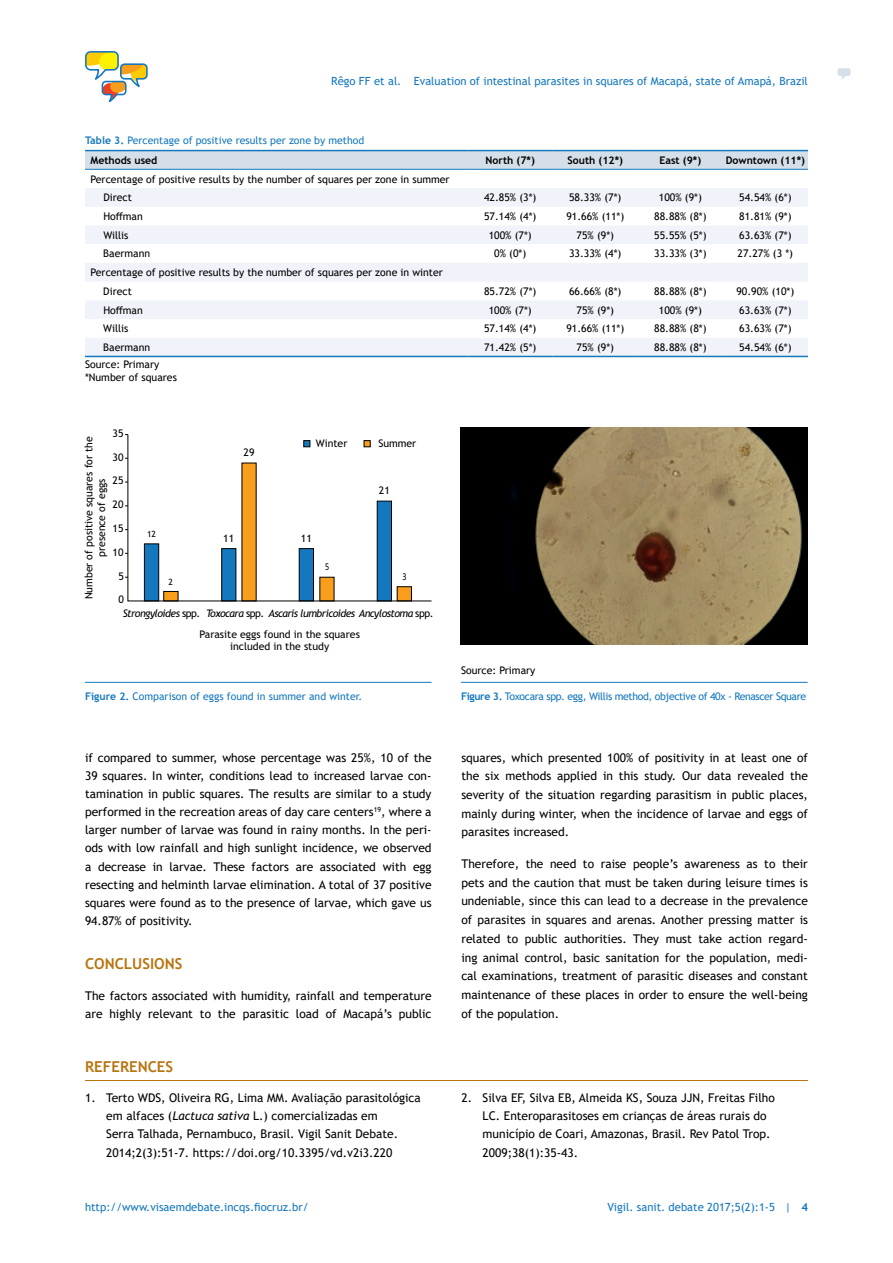
<style>
.page{position:relative;width:893px;height:1263px;background:#fff}
.page>*{position:absolute;margin:0;border:0;box-sizing:border-box;transform-origin:0 0}
.t1{font:700 15px "Trebuchet MS";color:#b87510}
.t2{font:12px/18.8px "Trebuchet MS";color:#000;text-align:justify}
.t3{font:11.25px "Trebuchet MS";color:#1578be}
.t4{font:10.5px/12.6px "Trebuchet MS";color:#000}
.t5{font:10.5px/20px "Trebuchet MS";color:#1578be}
.t6{font:10.5px "Trebuchet MS";letter-spacing:-.035em;color:#1578be}
.t7{font:italic 10.5px "Trebuchet MS";letter-spacing:-.05em;color:#000}
.t8{font:700 10.5px "Trebuchet MS";color:#000}
.t9{font:10.5px "Calibri";color:#000;scale:.78 1}
.t10{font:8.55px "Trebuchet MS";color:#000}
.s1{font-weight:700}
.s2{font-weight:700;color:#000}
.s3{font-style:normal}
.s4{font-style:italic}
</style>
<div class="page">
<svg style="left:85px;top:51px;width:63px;height:51px"></svg>
<svg style="left:837px;top:68px;width:14px;height:11px"></svg>
<hr style="left:85px;top:682px;width:347px;height:1px;background:#1578be">
<svg style="left:127px;top:434px;width:305px;height:168px"></svg>
<img style="left:461px;top:427px;width:347px;height:218px">
<hr style="left:461px;top:682px;width:347px;height:1px;background:#1578be">
<svg style="left:85px;top:151px;width:723px;height:18px;background:#cfdbe7"></svg>
<svg style="left:85px;top:188px;width:723px;height:168px;fill:#f0f3fa"></svg>
<hr style="left:85px;top:356px;width:383px;height:1px;background:#1578be">
<hr style="left:468px;top:356px;width:85px;height:1px;background:#1578be">
<hr style="left:553px;top:356px;width:85px;height:1px;background:#1578be">
<hr style="left:638px;top:356px;width:85px;height:1px;background:#1578be">
<hr style="left:723px;top:356px;width:85px;height:1px;background:#1578be">
<hr style="left:85px;top:150px;width:383px;height:1px;background:#1578be">
<hr style="left:468px;top:150px;width:85px;height:1px;background:#1578be">
<hr style="left:553px;top:150px;width:85px;height:1px;background:#1578be">
<hr style="left:638px;top:150px;width:85px;height:1px;background:#1578be">
<hr style="left:723px;top:150px;width:85px;height:1px;background:#1578be">
<hr style="left:85px;top:169px;width:383px;height:1px;background:#1578be">
<hr style="left:468px;top:169px;width:85px;height:1px;background:#1578be">
<hr style="left:553px;top:169px;width:85px;height:1px;background:#1578be">
<hr style="left:638px;top:169px;width:85px;height:1px;background:#1578be">
<hr style="left:723px;top:169px;width:85px;height:1px;background:#1578be">
<hr style="left:85px;top:1080px;width:723px;height:1px;background:#b87510">
<p class="t3" style="left:331px;top:74px;width:478px">Rêgo FF et al. Evaluation of intestinal parasites in squares of Macapá, state of Amapá, Brazil</p>
<p class="t5" style="left:91px;top:130px;width:275px;text-indent:-6px"><span class="s1">Table 3.</span> Percentage of positive results per zone by method<br><span class="s2">Methods used</span></p>
<p class="t4" style="left:103px;top:169px;width:348px;line-height:18.8px;text-indent:-13px">Percentage of positive results by the number of squares per zone in summer<br>Direct</p>
<p class="t8" style="left:486px;top:153px;width:51px">North (7*)</p>
<p class="t8" style="left:567px;top:153px;width:57px">South (12*)</p>
<p class="t8" style="left:659px;top:153px;width:43px">East (9*)</p>
<p class="t8" style="left:726px;top:153px;width:81px">Downtown (11*)</p>
<p class="t4" style="left:484px;top:191px;width:54px">42.85% (3*)</p>
<p class="t4" style="left:569px;top:191px;width:54px">58.33% (7*)</p>
<p class="t4" style="left:659px;top:191px;width:45px">100% (9*)</p>
<p class="t4" style="left:739px;top:191px;width:54px">54.54% (6*)</p>
<p class="t4" style="left:103px;top:210px;width:41px">Hoffman</p>
<p class="t4" style="left:484px;top:210px;width:54px">57.14% (4*)</p>
<p class="t4" style="left:566px;top:210px;width:59px">91.66% (11*)</p>
<p class="t4" style="left:654px;top:210px;width:54px">88.88% (8*)</p>
<p class="t4" style="left:739px;top:210px;width:54px">81.81% (9*)</p>
<p class="t4" style="left:103px;top:229px;width:27px">Willis</p>
<p class="t4" style="left:489px;top:229px;width:45px">100% (7*)</p>
<p class="t4" style="left:576px;top:229px;width:39px">75% (9*)</p>
<p class="t4" style="left:654px;top:229px;width:54px">55.55% (5*)</p>
<p class="t4" style="left:739px;top:229px;width:54px">63.63% (7*)</p>
<p class="t4" style="left:103px;top:247px;width:48px">Baermann</p>
<p class="t4" style="left:494px;top:247px;width:34px">0% (0*)</p>
<p class="t4" style="left:569px;top:247px;width:54px">33.33% (4*)</p>
<p class="t4" style="left:654px;top:247px;width:54px">33.33% (3*)</p>
<p class="t4" style="left:738px;top:247px;width:57px">27.27% (3 *)</p>
<p class="t4" style="left:103px;top:263px;width:341px;line-height:18.8px;text-indent:-13px">Percentage of positive results by the number of squares per zone in winter<br>Direct</p>
<p class="t4" style="left:484px;top:285px;width:54px">85.72% (7*)</p>
<p class="t4" style="left:569px;top:285px;width:54px">66.66% (8*)</p>
<p class="t4" style="left:654px;top:285px;width:54px">88.88% (8*)</p>
<p class="t4" style="left:736px;top:285px;width:59px">90.90% (10*)</p>
<p class="t4" style="left:103px;top:303px;width:41px">Hoffman</p>
<p class="t4" style="left:489px;top:303px;width:45px">100% (7*)</p>
<p class="t4" style="left:576px;top:303px;width:39px">75% (9*)</p>
<p class="t4" style="left:659px;top:303px;width:45px">100% (9*)</p>
<p class="t4" style="left:739px;top:303px;width:54px">63.63% (7*)</p>
<p class="t4" style="left:103px;top:322px;width:27px">Willis</p>
<p class="t4" style="left:484px;top:322px;width:54px">57.14% (4*)</p>
<p class="t4" style="left:566px;top:322px;width:59px">91.66% (11*)</p>
<p class="t4" style="left:654px;top:322px;width:54px">88.88% (8*)</p>
<p class="t4" style="left:739px;top:322px;width:54px">63.63% (7*)</p>
<p class="t4" style="left:103px;top:341px;width:48px">Baermann</p>
<p class="t4" style="left:484px;top:341px;width:54px">71.42% (5*)</p>
<p class="t4" style="left:576px;top:341px;width:39px">75% (9*)</p>
<p class="t4" style="left:654px;top:341px;width:54px">88.88% (8*)</p>
<p class="t4" style="left:739px;top:341px;width:54px">54.54% (6*)</p>
<p class="t4" style="left:85px;top:358px;width:93px">Source: Primary *Number of squares</p>
<p class="t4" style="left:113px;top:427px;width:12px">35</p>
<p class="t4" style="left:83px;top:599px;width:165px;text-align:center;rotate:-90deg">Number of positive squares for the presence of eggs</p>
<p class="t4" style="left:113px;top:451px;width:12px">30</p>
<p class="t4" style="left:113px;top:474px;width:12px">25</p>
<p class="t4" style="left:113px;top:498px;width:12px">20</p>
<p class="t4" style="left:113px;top:522px;width:12px">15</p>
<p class="t4" style="left:113px;top:546px;width:12px">10</p>
<p class="t4" style="left:119px;top:569px;width:7px">5</p>
<p class="t4" style="left:119px;top:593px;width:7px">0</p>
<p class="t10" style="left:147px;top:529px;width:11px">12</p>
<p class="t10" style="left:169px;top:576px;width:6px">2</p>
<p class="t4" style="left:244px;top:446px;width:12px">29</p>
<p class="t4" style="left:223px;top:532px;width:12px">11</p>
<p class="t4" style="left:316px;top:437px;width:33px">Winter</p>
<p class="t4" style="left:378px;top:437px;width:39px">Summer</p>
<p class="t4" style="left:301px;top:532px;width:12px">11</p>
<p class="t9" style="left:325px;top:560px;width:7px">5</p>
<p class="t4" style="left:379px;top:484px;width:12px">21</p>
<p class="t9" style="left:402px;top:569px;width:7px">3</p>
<p class="t7" style="left:123px;top:607px;width:312px">Strongyloides <span class="s3">spp.</span> Toxocara <span class="s3">spp.</span> Ascaris lumbricoides Ancylostoma <span class="s3">spp.</span></p>
<p class="t4" style="left:199px;top:627px;width:162px;text-align:center">Parasite eggs found in the squares included in the study</p>
<p class="t5" style="left:85px;top:686px;width:279px"><span class="s1">Figure 2.</span> Comparison of eggs found in summer and winter.</p>
<p class="t2" style="left:85px;top:748px;width:348px;line-height:18.1px">if compared to summer, whose percentage was 25%, 10 of the 39 squares. In winter, conditions lead to increased larvae con&shy;tamination in public squares. The results are similar to a study performed in the recreation areas of day care centers<sup>19</sup>, where a larger number of larvae was found in rainy months. In the peri&shy;ods with low rainfall and high sunlight incidence, we observed a decrease in larvae. These factors are associated with egg resecting and helminth larvae elimination. A total of 37 positive squares were found as to the presence of larvae, which gave us 94.87% of positivity.</p>
<p class="t1" style="left:85px;top:954px;width:99px">CONCLUSIONS</p>
<p class="t2" style="left:85px;top:986px;width:348px;line-height:18.1px">The factors associated with humidity, rainfall and temperature are highly relevant to the parasitic load of Macapá’s public</p>
<p class="t4" style="left:461px;top:664px;width:76px">Source: Primary</p>
<p class="t6" style="left:461px;top:689px;width:347px"><span class="s1">Figure 3.</span> Toxocara spp. egg, Willis method, objective of 40x - Renascer Square</p>
<p class="t2" style="left:461px;top:748px;width:348px">squares, which presented 100% of positivity in at least one of the six methods applied in this study. Our data revealed the severity of the situation regarding parasitism in public places, mainly during winter, when the incidence of larvae and eggs of parasites increased.</p>
<p class="t2" style="left:461px;top:854px;width:348px">Therefore, the need to raise people’s awareness as to their pets and the caution that must be taken during leisure times is undeniable, since this can lead to a decrease in the prevalence of parasites in squares and arenas. Another pressing matter is related to public authorities. They must take action regard&shy;ing animal control, basic sanitation for the population, medi&shy;cal examinations, treatment of parasitic diseases and constant maintenance of these places in order to ensure the well-being of the population.</p>
<p class="t1" style="left:85px;top:1057px;width:90px">REFERENCES</p>
<p class="t2" style="left:106px;top:1088px;width:316px;line-height:18.3px;text-align:left;text-indent:-21px">1. Terto WDS, Oliveira RG, Lima MM. Avaliação parasitológica em alfaces (<span class="s4">Lactuca sativa</span> L.) comercializadas em<br>Serra Talhada, Pernambuco, Brasil. Vigil Sanit Debate.<br>2014;2(3):51-7. https://doi.org/10.3395/vd.v2i3.220</p>
<p class="t2" style="left:483px;top:1088px;width:294px;line-height:18.3px;text-align:left;text-indent:-21px">2. Silva EF, Silva EB, Almeida KS, Souza JJN, Freitas Filho LC. Enteroparasitoses em crianças de áreas rurais do município de Coari, Amazonas, Brasil. Rev Patol Trop.<br>2009;38(1):35-43.</p>
<p class="t3" style="left:85px;top:1199px;width:225px">http://www.visaemdebate.incqs.fiocruz.br/</p>
<p class="t3" style="left:608px;top:1199px;width:202px">Vigil. sanit. debate 2017;5(2):1-5 | <span class="s1">4</span></p>
</div>
